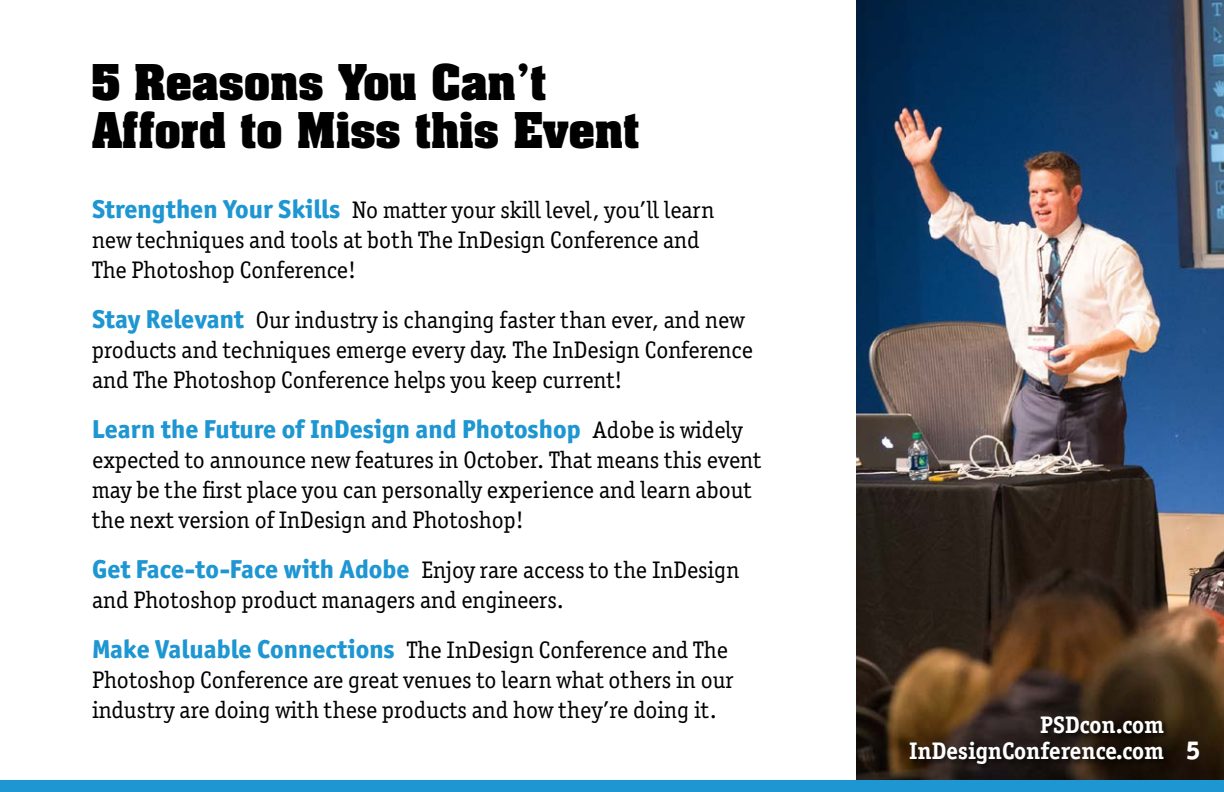
<style>
.page{position:relative;width:1224px;height:792px;background:#fff}
.page>*{position:absolute;margin:0;border:0;box-sizing:border-box;transform-origin:0 0}
.heading{font:700 42px/48px "Aachen Std";color:#000}
.reason{font:800 26px "Officina Sans ITC Pro";color:#1e96d2}
.reason-2{font:24px/30px "Officina Serif ITC Pro";color:#000}
.t1{font:700 24px "Officina Serif ITC Pro";color:#fff}
.s1{font-family:"Officina Sans ITC Pro";font-weight:800;font-size:26px;color:#1e96d2}
.s2{font-family:"Officina Serif ITC Pro";font-weight:400;font-size:24px;color:#000}
.s3{font-family:"Officina Sans ITC Pro";font-weight:800;font-size:26px}
</style>
<div class="page">
<img style="left:856px;top:0;width:368px;height:780px">
<div style="left:0;top:780px;width:1224px;height:12px;background:#1e96d2"></div>
<div style="left:908px;top:715px;width:263px;height:56px;background:#000;opacity:.75"></div>
<p class="heading" style="left:92px;top:59px;width:549px">5 Reasons You Can’t<br>Afford to Miss this Event</p>
<p class="reason-2" style="left:92px;top:195px;width:624px"><span class="s1">Strengthen Your Skills</span> No matter your skill level, you’ll learn new techniques and tools at both The InDesign Conference and<br>The Photoshop Conference!</p>
<p class="reason-2" style="left:92px;top:305px;width:662px"><span class="s1">Stay Relevant</span> Our industry is changing faster than ever, and new products and techniques emerge every day. The InDesign Conference and The Photoshop Conference helps you keep current!</p>
<p class="reason" style="left:92px;top:412px;width:652px">Learn the Future of InDesign and Photoshop <span class="s2">Adobe is widely</span></p>
<p class="reason-2" style="left:92px;top:445px;width:671px">expected to announce new features in October. That means this event may be the first place you can personally experience and learn about the next version of InDesign and Photoshop!</p>
<p class="reason-2" style="left:92px;top:555px;width:649px"><span class="s1">Get Face-to-Face with Adobe</span> Enjoy rare access to the InDesign and Photoshop product managers and engineers.</p>
<p class="reason-2" style="left:92px;top:635px;width:643px"><span class="s1">Make Valuable Connections</span> The InDesign Conference and The<br>Photoshop Conference are great venues to learn what others in our industry are doing with these products and how they’re doing it.</p>
<p class="t1" style="left:1040px;top:710px;width:126px">PSDcon.com</p>
<p class="t1" style="left:909px;top:736px;width:292px">InDesignConference.com <span class="s3">5</span></p>
</div>
